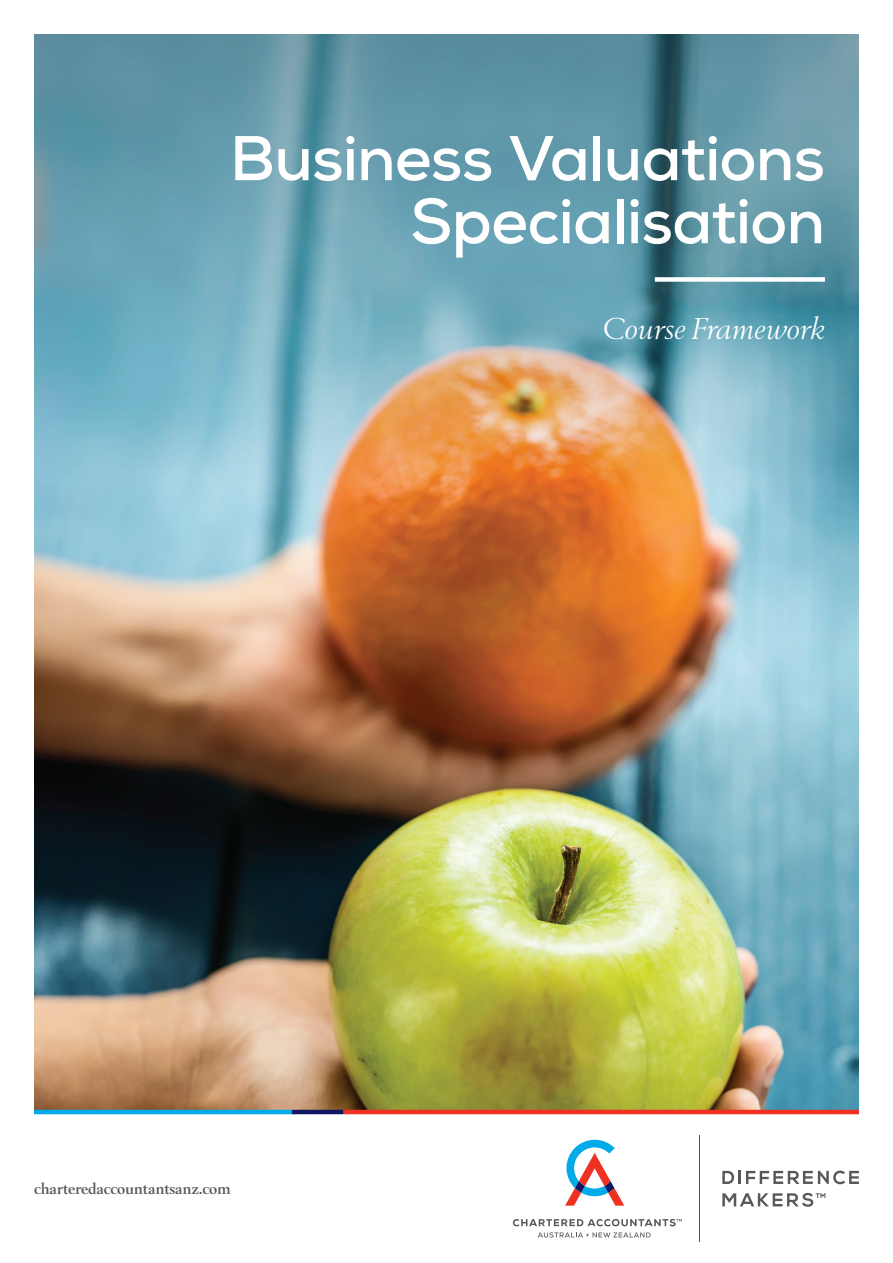
<style>
.page{position:relative;width:893px;height:1263px;background:#fff}
.page>*{position:absolute;margin:0;border:0;box-sizing:border-box;transform-origin:0 0}
.Nexa_Cover_Main_Head{font:700 63px/63px "Nexa";letter-spacing:-.015em;color:#fff;text-align:right}
.Berling_Cover_Sub_he{font:italic 31.5px "Berling";color:#fff}
.t1{font:700 16.5px "Berling";letter-spacing:-.01em;color:#57585a}
</style>
<div class="page">
<img style="left:34px;top:503px;width:825px;height:607px">
<hr style="left:34px;top:1110px;width:258px;height:4px;background:#00abe7">
<hr style="left:292px;top:1110px;width:51px;height:4px;background:#121761">
<hr style="left:343px;top:1110px;width:516px;height:4px;background:#ef3122">
<hr style="left:699px;top:1135px;width:1px;height:107px;background:#57585a">
<svg style="left:722px;top:1170px;width:137px;height:14px"></svg>
<svg style="left:722px;top:1193px;width:103px;height:14px"></svg>
<svg style="left:565px;top:1140px;width:59px;height:66px"></svg>
<svg style="left:538px;top:1232px;width:113px;height:5px"></svg>
<svg style="left:513px;top:1219px;width:169px;height:7px"></svg>
<svg style="left:34px;top:34px;width:825px;height:469px;background:#79a1a9"></svg>
<div style="left:655px;top:277px;width:170px;height:5px;background:#fff"></div>
<p class="Nexa_Cover_Main_Head" style="left:230px;top:127px;width:597px">Business Valuations<br>Specialisation</p>
<p class="t1" style="left:34px;top:1180px;width:198px">charteredaccountantsanz.com</p>
<p class="Berling_Cover_Sub_he" style="left:603px;top:312px;width:224px">Course Framework</p>
</div>
